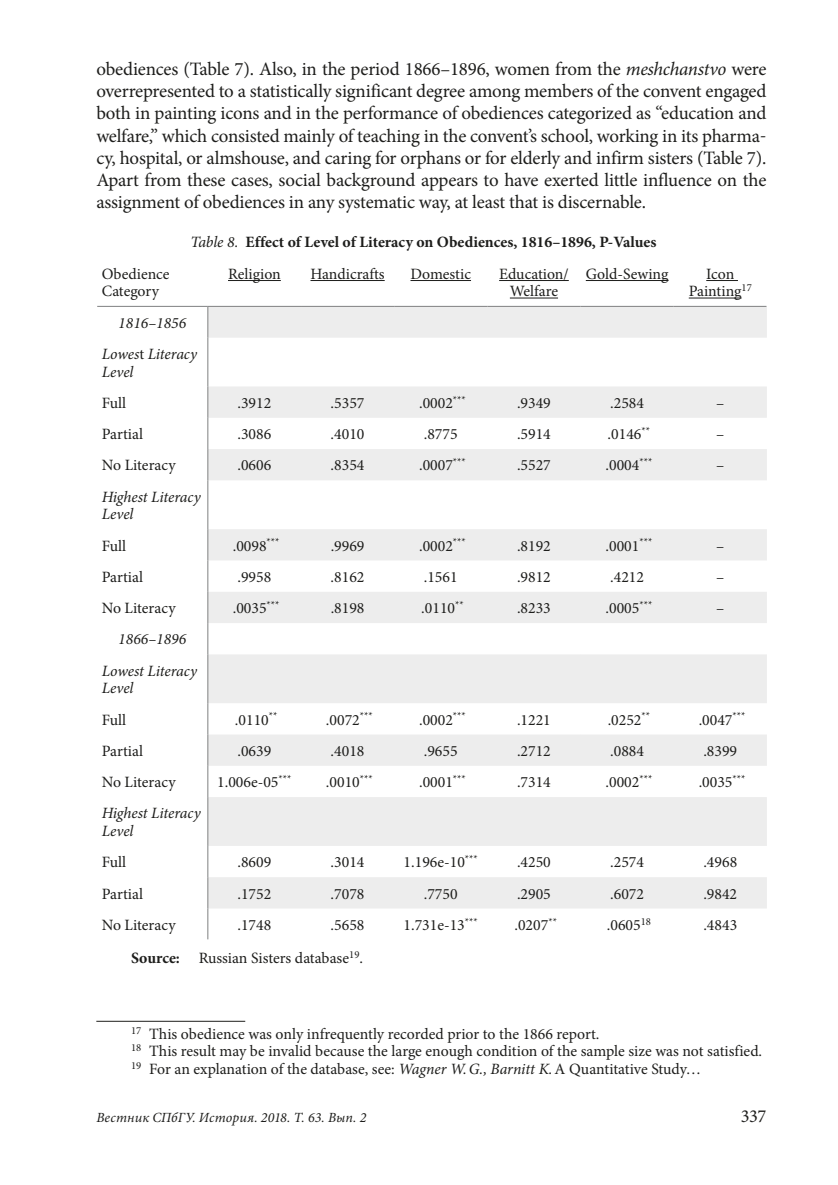
<style>
.page{position:relative;width:838px;height:1185px;background:#fff}
.page>*{position:absolute;margin:0;border:0;box-sizing:border-box;transform-origin:0 0}
.t1{font:18.9px/22.1px "Minion Pro";letter-spacing:-.01em;color:#1d1d1b;text-align:justify}
.t2{font:18.38px "Minion Pro";color:#1d1d1b}
.t3{font:15.75px/17.5px "Minion Pro";color:#1d1d1b}
.t4{font:italic 15.75px/31.3px "Minion Pro";letter-spacing:-.005em;color:#1d1d1b;text-align:center}
.t5{font:700 15.75px "Minion Pro";color:#1d1d1b}
.t6{font:italic 14px "Minion Pro";letter-spacing:.01em;color:#1d1d1b}
.s1{font-style:italic}
.s2{font-weight:400;font-style:italic}
.s3{color:#fff}
.s4{font-style:normal}
.s5{font-weight:700}
</style>
<div class="page">
<svg style="left:208px;top:307px;width:558px;height:601px;fill:#ededed"></svg>
<hr style="left:97px;top:306px;width:111px;height:1px;background:#7f8081">
<hr style="left:208px;top:306px;width:93px;height:1px;background:#7f8081">
<hr style="left:301px;top:306px;width:93px;height:1px;background:#7f8081">
<hr style="left:394px;top:306px;width:93px;height:1px;background:#7f8081">
<hr style="left:487px;top:306px;width:93px;height:1px;background:#7f8081">
<hr style="left:580px;top:306px;width:93px;height:1px;background:#7f8081">
<hr style="left:673px;top:306px;width:93px;height:1px;background:#7f8081">
<hr style="left:207px;top:307px;width:1px;height:31px;background:#7f8081">
<hr style="left:207px;top:338px;width:1px;height:48px;background:#7f8081">
<hr style="left:207px;top:386px;width:1px;height:32px;background:#7f8081">
<hr style="left:207px;top:418px;width:1px;height:31px;background:#7f8081">
<hr style="left:207px;top:449px;width:1px;height:31px;background:#7f8081">
<hr style="left:207px;top:480px;width:1px;height:49px;background:#7f8081">
<hr style="left:207px;top:529px;width:1px;height:31px;background:#7f8081">
<hr style="left:207px;top:560px;width:1px;height:32px;background:#7f8081">
<hr style="left:207px;top:592px;width:1px;height:31px;background:#7f8081">
<hr style="left:207px;top:623px;width:1px;height:31px;background:#7f8081">
<hr style="left:207px;top:654px;width:1px;height:49px;background:#7f8081">
<hr style="left:207px;top:703px;width:1px;height:31px;background:#7f8081">
<hr style="left:207px;top:734px;width:1px;height:32px;background:#7f8081">
<hr style="left:207px;top:766px;width:1px;height:31px;background:#7f8081">
<hr style="left:207px;top:797px;width:1px;height:49px;background:#7f8081">
<hr style="left:207px;top:846px;width:1px;height:31px;background:#7f8081">
<hr style="left:207px;top:877px;width:1px;height:31px;background:#7f8081">
<hr style="left:207px;top:908px;width:1px;height:31px;background:#7f8081">
<hr style="left:228px;top:280px;width:53px;height:1px;background:#1d1d1b">
<hr style="left:310px;top:280px;width:74px;height:1px;background:#1d1d1b">
<hr style="left:410px;top:280px;width:61px;height:1px;background:#1d1d1b">
<hr style="left:499px;top:280px;width:69px;height:1px;background:#1d1d1b">
<hr style="left:510px;top:298px;width:48px;height:1px;background:#1d1d1b">
<hr style="left:585px;top:280px;width:83px;height:1px;background:#1d1d1b">
<hr style="left:706px;top:280px;width:31px;height:1px;background:#1d1d1b">
<hr style="left:688px;top:298px;width:53px;height:1px;background:#1d1d1b">
<hr style="left:96px;top:1021px;width:149px;height:1px;background:#1d1d1b">
<p class="t1" style="left:96px;top:58px;width:671px">obediences (Table 7). Also, in the period 1866–1896, women from the <span class="s1">meshchanstvo</span> were overrepresented to a statistically significant degree among members of the convent engaged both in painting icons and in the performance of obediences categorized as “education and welfare,” which consisted mainly of teaching in the convent’s school, working in its pharma&shy;cy, hospital, or almshouse, and caring for orphans or for elderly and infirm sisters (Table 7).<br>Apart from these cases, social background appears to have exerted little influence on the assignment of obediences in any systematic way, at least that is discernable.</p>
<p class="t5" style="left:190px;top:231px;width:483px"><span class="s2">Table 8.</span> Effect of Level of Literacy on Obediences, 1816–1896, P-Values<span class="s3">17</span></p>
<p class="t3" style="left:102px;top:265px;width:69px">Obedience<br>Category</p>
<p class="t3" style="left:228px;top:265px;width:54px">Religion</p>
<p class="t3" style="left:310px;top:265px;width:76px">Handicrafts</p>
<p class="t3" style="left:410px;top:265px;width:62px">Domestic</p>
<p class="t3" style="left:499px;top:265px;width:71px;text-align:center">Education/<br>Welfare</p>
<p class="t3" style="left:585px;top:265px;width:84px">Gold-Sewing</p>
<p class="t3" style="left:688px;top:265px;width:65px;text-align:center">Icon<br>Painting<sup>17</sup></p>
<p class="t4" style="left:102px;top:307px;width:97px">1816–1856<br>Lowes<span class="s4">t</span> Literacy</p>
<p class="t4" style="left:102px;top:356px;width:33px">Level</p>
<p class="t3" style="left:102px;top:394px;width:26px">Full</p>
<p class="t3" style="left:237px;top:394px;width:35px">.3912</p>
<p class="t3" style="left:330px;top:394px;width:35px">.5357</p>
<p class="t3" style="left:419px;top:394px;width:48px">.0002<sup>***</sup></p>
<p class="t3" style="left:517px;top:394px;width:35px">.9349</p>
<p class="t3" style="left:610px;top:394px;width:35px">.2584</p>
<p class="t3" style="left:716px;top:394px;width:10px">–</p>
<p class="t3" style="left:102px;top:425px;width:43px">Partial</p>
<p class="t3" style="left:237px;top:425px;width:35px">.3086</p>
<p class="t3" style="left:330px;top:425px;width:35px">.4010</p>
<p class="t3" style="left:424px;top:425px;width:35px">.8775</p>
<p class="t3" style="left:517px;top:425px;width:35px">.5914</p>
<p class="t3" style="left:607px;top:425px;width:44px">.0146<sup>**</sup></p>
<p class="t3" style="left:716px;top:425px;width:10px">–</p>
<p class="t3" style="left:102px;top:457px;width:75px">No Literacy</p>
<p class="t3" style="left:237px;top:457px;width:35px">.0606</p>
<p class="t3" style="left:330px;top:457px;width:35px">.8354</p>
<p class="t3" style="left:419px;top:457px;width:48px">.0007<sup>***</sup></p>
<p class="t3" style="left:517px;top:457px;width:35px">.5527</p>
<p class="t3" style="left:605px;top:457px;width:48px">.0004<sup>***</sup></p>
<p class="t3" style="left:716px;top:457px;width:10px">–</p>
<p class="t4" style="left:102px;top:488px;width:100px;line-height:17.5px;text-align:left">Highest Literacy<br>Level</p>
<p class="t3" style="left:102px;top:537px;width:26px">Full</p>
<p class="t3" style="left:233px;top:537px;width:48px">.0098<sup>***</sup></p>
<p class="t3" style="left:330px;top:537px;width:35px">.9969</p>
<p class="t3" style="left:419px;top:537px;width:48px">.0002<sup>***</sup></p>
<p class="t3" style="left:517px;top:537px;width:35px">.8192</p>
<p class="t3" style="left:605px;top:537px;width:48px">.0001<sup>***</sup></p>
<p class="t3" style="left:716px;top:537px;width:10px">–</p>
<p class="t3" style="left:102px;top:568px;width:43px">Partial</p>
<p class="t3" style="left:237px;top:568px;width:35px">.9958</p>
<p class="t3" style="left:330px;top:568px;width:35px">.8162</p>
<p class="t3" style="left:424px;top:568px;width:35px">.1561</p>
<p class="t3" style="left:517px;top:568px;width:35px">.9812</p>
<p class="t3" style="left:610px;top:568px;width:35px">.4212</p>
<p class="t3" style="left:716px;top:568px;width:10px">–</p>
<p class="t3" style="left:102px;top:599px;width:75px">No Literacy</p>
<p class="t3" style="left:233px;top:599px;width:48px">.0035<sup>***</sup></p>
<p class="t3" style="left:330px;top:599px;width:35px">.8198</p>
<p class="t3" style="left:421px;top:599px;width:44px">.0110<sup>**</sup></p>
<p class="t3" style="left:517px;top:599px;width:35px">.8233</p>
<p class="t3" style="left:605px;top:599px;width:48px">.0005<sup>***</sup></p>
<p class="t3" style="left:716px;top:599px;width:10px">–</p>
<p class="t4" style="left:102px;top:624px;width:97px">1866–1896<br>Lowest Literacy</p>
<p class="t4" style="left:102px;top:672px;width:33px">Level</p>
<p class="t3" style="left:102px;top:711px;width:26px">Full</p>
<p class="t3" style="left:235px;top:711px;width:44px">.0110<sup>**</sup></p>
<p class="t3" style="left:326px;top:711px;width:48px">.0072<sup>***</sup></p>
<p class="t3" style="left:419px;top:711px;width:48px">.0002<sup>***</sup></p>
<p class="t3" style="left:517px;top:711px;width:35px">.1221</p>
<p class="t3" style="left:607px;top:711px;width:44px">.0252<sup>**</sup></p>
<p class="t3" style="left:698px;top:711px;width:48px">.0047<sup>***</sup></p>
<p class="t3" style="left:102px;top:742px;width:43px">Partial</p>
<p class="t3" style="left:237px;top:742px;width:35px">.0639</p>
<p class="t3" style="left:330px;top:742px;width:35px">.4018</p>
<p class="t3" style="left:424px;top:742px;width:35px">.9655</p>
<p class="t3" style="left:517px;top:742px;width:35px">.2712</p>
<p class="t3" style="left:610px;top:742px;width:35px">.0884</p>
<p class="t3" style="left:703px;top:742px;width:35px">.8399</p>
<p class="t3" style="left:102px;top:773px;width:75px">No Literacy</p>
<p class="t3" style="left:217px;top:773px;width:76px">1.006e-05<sup>***</sup></p>
<p class="t3" style="left:326px;top:773px;width:48px">.0010<sup>***</sup></p>
<p class="t3" style="left:419px;top:773px;width:48px">.0001<sup>***</sup></p>
<p class="t3" style="left:517px;top:773px;width:35px">.7314</p>
<p class="t3" style="left:605px;top:773px;width:48px">.0002<sup>***</sup></p>
<p class="t3" style="left:698px;top:773px;width:48px">.0035<sup>***</sup></p>
<p class="t4" style="left:102px;top:804px;width:100px;line-height:17.5px;text-align:left">Highest Literacy<br>Level</p>
<p class="t3" style="left:102px;top:853px;width:26px">Full</p>
<p class="t3" style="left:237px;top:853px;width:35px">.8609</p>
<p class="t3" style="left:330px;top:853px;width:35px">.3014</p>
<p class="t3" style="left:403px;top:853px;width:76px">1.196e-10<sup>***</sup></p>
<p class="t3" style="left:517px;top:853px;width:35px">.4250</p>
<p class="t3" style="left:610px;top:853px;width:35px">.2574</p>
<p class="t3" style="left:703px;top:853px;width:35px">.4968</p>
<p class="t3" style="left:102px;top:885px;width:43px">Partial</p>
<p class="t3" style="left:237px;top:885px;width:35px">.1752</p>
<p class="t3" style="left:330px;top:885px;width:35px">.7078</p>
<p class="t3" style="left:424px;top:885px;width:35px">.7750</p>
<p class="t3" style="left:517px;top:885px;width:35px">.2905</p>
<p class="t3" style="left:610px;top:885px;width:35px">.6072</p>
<p class="t3" style="left:703px;top:885px;width:35px">.9842</p>
<p class="t3" style="left:102px;top:916px;width:75px">No Literacy</p>
<p class="t3" style="left:237px;top:916px;width:35px">.1748</p>
<p class="t3" style="left:330px;top:916px;width:35px">.5658</p>
<p class="t3" style="left:403px;top:916px;width:76px">1.731e-13<sup>***</sup></p>
<p class="t3" style="left:514px;top:916px;width:44px">.0207<sup>**</sup></p>
<p class="t3" style="left:606px;top:916px;width:46px">.0605<sup>18</sup></p>
<p class="t3" style="left:703px;top:916px;width:35px">.4843</p>
<p class="t3" style="left:131px;top:949px;width:233px"><span class="s5">Source:</span> <span class="s3">18</span>Russian Sisters database<sup>19</sup>.</p>
<p class="t3" style="left:131px;top:1025px;width:632px"><sup>17</sup> This obedience was only infrequently recorded prior to the 1866 report.<br><sup>18</sup> This result may be invalid because the large enough condition of the sample size was not satisfied.<br><sup>19</sup> For an explanation of the database, see: <span class="s1">Wagner W.G., Barnitt K.</span>A Quantitative Study…</p>
<p class="t6" style="left:96px;top:1108px;width:271px">Вестник СПбГУ. История. 2018. Т. 63. Вып. 2</p>
<p class="t2" style="left:740px;top:1104px;width:27px">337</p>
</div>
